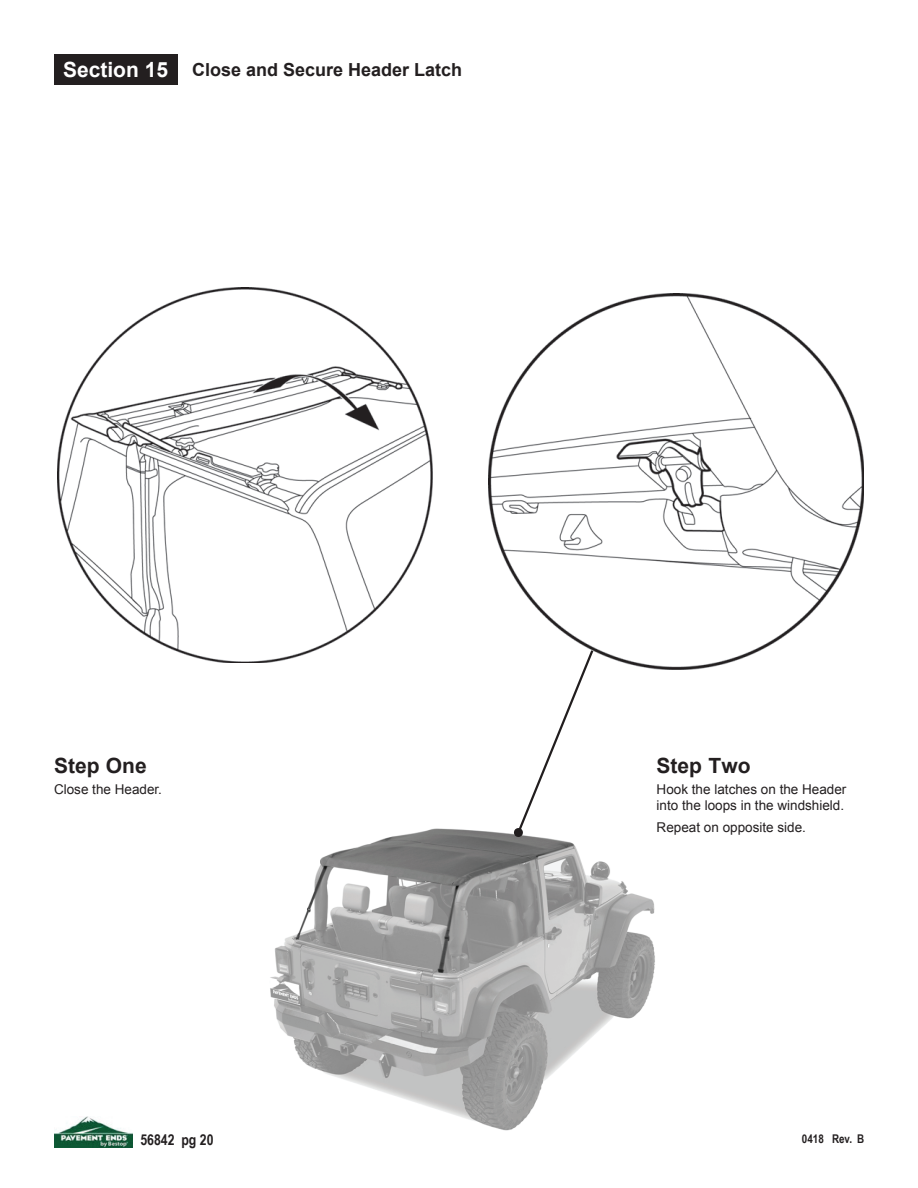
<style>
.page{position:relative;width:918px;height:1188px;background:#fff}
.page>*{position:absolute;margin:0;border:0;box-sizing:border-box;transform-origin:0 0}
.t1{font:700 21px "Arial";color:#231f20}
.t2{font:700 18px "Arial";color:#231f20}
.t3{font:700 15px "Arial Narrow";color:#231f20}
.t4{font:13.5px/16.2px "Arial";color:#231f20}
.t5{font:700 12px "Arial Narrow";color:#231f20}
.s1{font-size:21px;color:#fff}
</style>
<div class="page">
<img style="left:55px;top:1116px;width:77px;height:32px">
<img style="left:270px;top:828px;width:385px;height:303px">
<div style="left:54px;top:54px;width:123px;height:30px;background:#231f20"></div>
<img style="left:489px;top:294px;width:375px;height:375px">
<img style="left:57px;top:288px;width:375px;height:375px">
<svg style="left:513px;top:648px;width:82px;height:190px"></svg>
<h2 class="t2" style="left:63px;top:57px;width:401px"><span class="s1">Section 15</span> Close and Secure Header Latch</h2>
<h1 class="t1" style="left:54px;top:751px;width:94px">Step One</h1>
<p class="t4" style="left:54px;top:781px;width:110px">Close the Header.</p>
<h1 class="t1" style="left:657px;top:751px;width:95px">Step Two</h1>
<p class="t4" style="left:657px;top:781px;width:191px">Hook the latches on the Header into the loops in the windshield.</p>
<p class="t4" style="left:657px;top:819px;width:151px">Repeat on opposite side.</p>
<p class="t3" style="left:140px;top:1128px;width:75px">56842 pg 20</p>
<p class="t5" style="left:802px;top:1129px;width:64px">0418 Rev. B</p>
</div>
